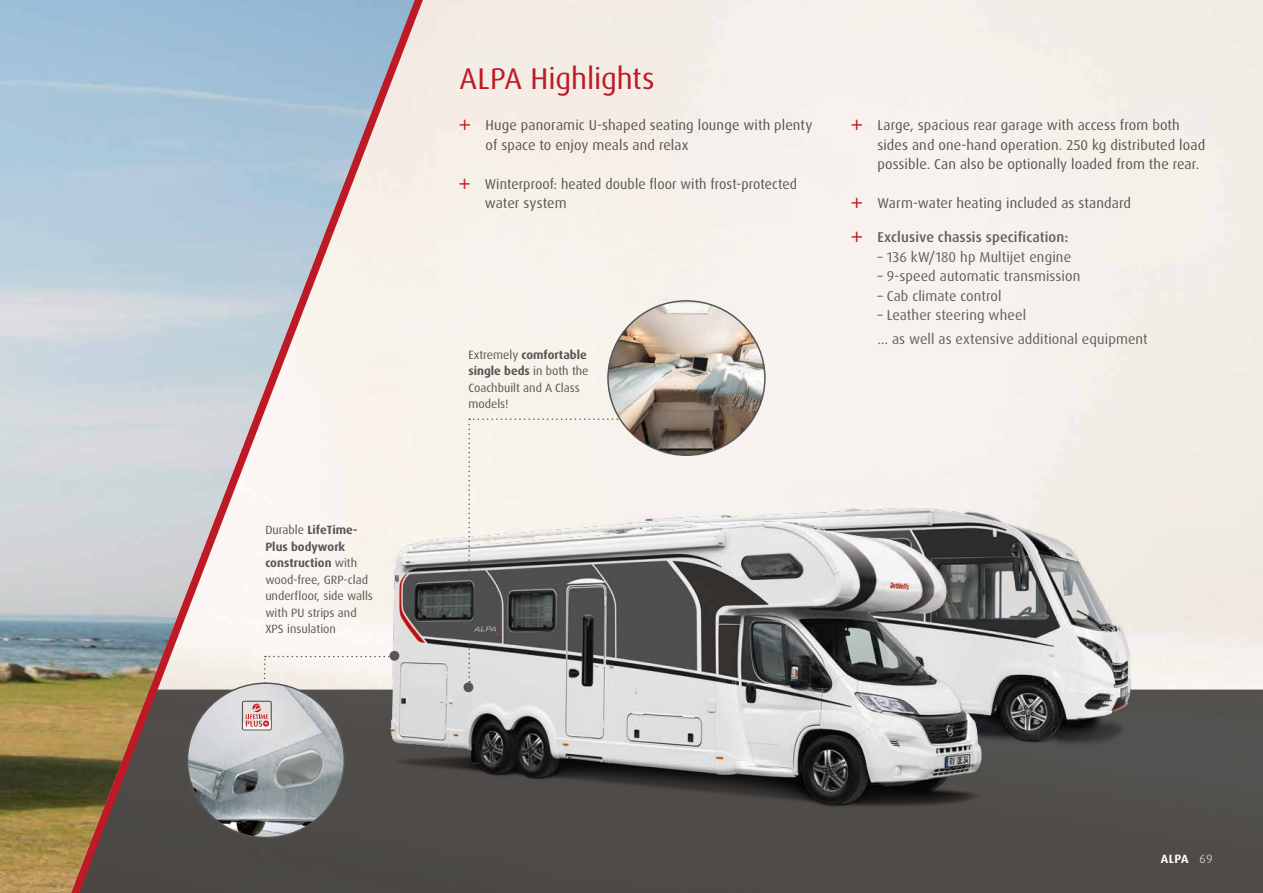
<style>
.page{position:relative;width:1263px;height:893px;background:#fff}
.page>*{position:absolute;margin:0;border:0;box-sizing:border-box;transform-origin:0 0}
.t1{font:30px "Dax Pro";letter-spacing:-.005em;color:#bd1a26}
.t2{font:14.25px/19.5px "Dax OT";letter-spacing:.01em;color:#565656}
.t3{font:14.25px/24px "Dax OT";letter-spacing:.005em;color:#625e5f}
.t4{font:500 14.25px "Dax OT";letter-spacing:.005em;color:#625e5f}
.t5{font:12px/16.5px "Dax Pro";color:#565656}
.t6{font:700 12px "Dax Pro";color:#fff}
.t7{font:300 12px "Dax OT";color:#fff}
.s1{font-weight:700}
</style>
<div class="page">
<div style="left:439px;top:690px;width:824px;height:203px;background:#4e4b49"></div>
<img style="left:0;top:0;width:56px;height:893px">
<img style="left:565px;top:370px;width:622px;height:415px">
<img style="left:439px;top:420px;width:568px;height:437px">
<div style="left:463px;top:682px;width:10px;height:10px;background:#565656;border-radius:50%"></div>
<svg style="left:468px;top:418px;width:181px;height:264px;background:#b0afab"></svg>
<svg style="left:56px;top:0;width:383px;height:893px;background:#bdc0c3"></svg>
<div style="left:389px;top:651px;width:10px;height:10px;background:#565656;border-radius:50%"></div>
<img style="left:187px;top:683px;width:55px;height:155px">
<svg style="left:242px;top:656px;width:153px;height:196px;background:#929190"></svg>
<img style="left:608px;top:301px;width:157px;height:154px">
<svg style="left:460px;top:120px;width:10px;height:10px"></svg>
<svg style="left:460px;top:178px;width:10px;height:11px"></svg>
<svg style="left:852px;top:120px;width:10px;height:10px"></svg>
<svg style="left:852px;top:198px;width:10px;height:10px"></svg>
<svg style="left:852px;top:232px;width:10px;height:10px"></svg>
<p class="t5" style="left:265px;top:522px;width:109px">Durable <span class="s1">LifeTime-<br>Plus bodywork construction</span> with wood-free, GRP-clad underfloor, side walls with PU strips and<br>XPS insulation</p>
<h1 class="t1" style="left:459px;top:59px;width:197px">ALPA Highlights</h1>
<p class="t2" style="left:486px;top:116px;width:328px">Huge panoramic U-shaped seating lounge with plenty of space to enjoy meals and relax</p>
<p class="t2" style="left:485px;top:174px;width:314px">Winterproof: heated double floor with frost-protected water system</p>
<p class="t5" style="left:468px;top:346px;width:122px">Extremely <span class="s1">comfortable single beds</span> in both the<br>Coachbuilt and A Class models!</p>
<p class="t2" style="left:877px;top:116px;width:329px">Large, spacious rear garage with access from both sides and one-hand operation. 250 kg distributed load possible. Can also be optionally loaded from the rear.</p>
<p class="t2" style="left:877px;top:194px;width:255px">Warm-water heating included as standard</p>
<p class="t4" style="left:877px;top:228px;width:193px">Exclusive chassis specification:</p>
<p class="t3" style="left:877px;top:245px;width:195px">– 136 kW/180 hp Multijet engine</p>
<p class="t3" style="left:877px;top:265px;width:204px">– 9-speed automatic transmission</p>
<p class="t3" style="left:877px;top:284px;width:126px">– Cab climate control</p>
<p class="t3" style="left:877px;top:304px;width:272px">– Leather steering wheel<br>… as well as extensive additional equipment</p>
<p class="t6" style="left:1161px;top:851px;width:29px">ALPA</p>
<p class="t7" style="left:1199px;top:851px;width:15px">69</p>
</div>
